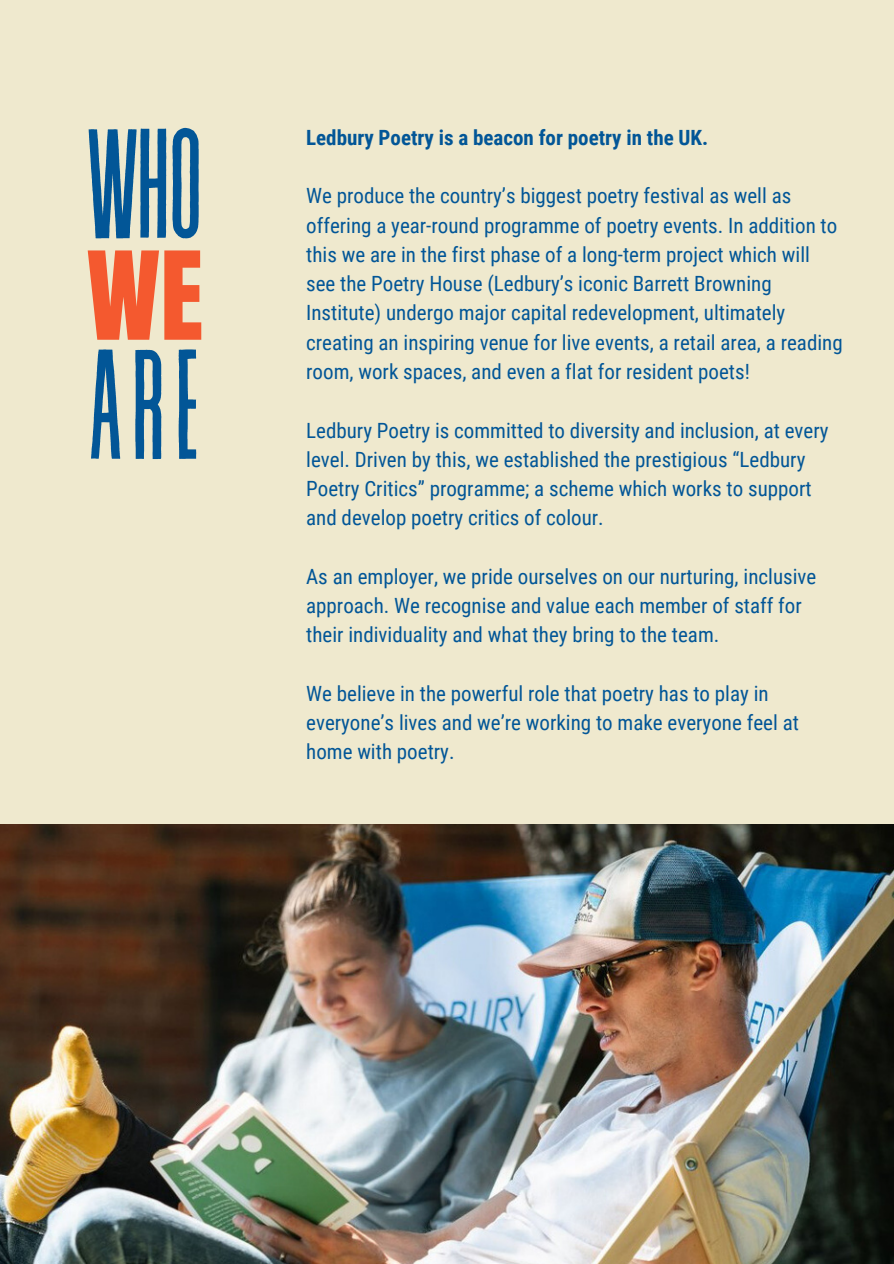
<style>
.page{position:relative;width:894px;height:1264px;background:#fff}
.page>*{position:absolute;margin:0;border:0;box-sizing:border-box;transform-origin:0 0}
.t1{font:155.55px "Revive 80 Tall";letter-spacing:.005em;color:#025697}
.t2{font:103.95px "Anton";color:#f4592f}
.t3{font:21px/29.2px "Roboto Condensed";color:#025697}
.t4{font:700 21px "Roboto Condensed";color:#025697}
</style>
<div class="page">
<div style="left:0;top:0;width:893px;height:1263px;background:#efe9ce"></div>
<img style="left:0;top:824px;width:893px;height:439px">
<p class="t1" style="left:85px;top:104px;width:120px">WHO</p>
<p class="t2" style="left:86px;top:221px;width:118px">WE</p>
<p class="t1" style="left:88px;top:325px;width:115px">ARE</p>
<h1 class="t4" style="left:306px;top:125px;width:403px">Ledbury Poetry is a beacon for poetry in the UK.</h1>
<h2 class="t3" style="left:306px;top:182px;width:538px">We produce the country’s biggest poetry festival as well as offering a year-round programme of poetry events. In addition to this we are in the first phase of a long-term project which will see the Poetry House (Ledbury’s iconic Barrett Browning Institute) undergo major capital redevelopment, ultimately creating an inspiring venue for live events, a retail area, a reading room, work spaces, and even a flat for resident poets!</h2>
<h3 class="t3" style="left:306px;top:416px;width:523px">Ledbury Poetry is committed to diversity and inclusion, at every level. Driven by this, we established the prestigious “Ledbury Poetry Critics” programme; a scheme which works to support and develop poetry critics of colour.</h3>
<p class="t3" style="left:306px;top:562px;width:511px">As an employer, we pride ourselves on our nurturing, inclusive approach. We recognise and value each member of staff for their individuality and what they bring to the team.</p>
<p class="t3" style="left:306px;top:679px;width:494px">We believe in the powerful role that poetry has to play in everyone’s lives and we’re working to make everyone feel at home with poetry.</p>
</div>
